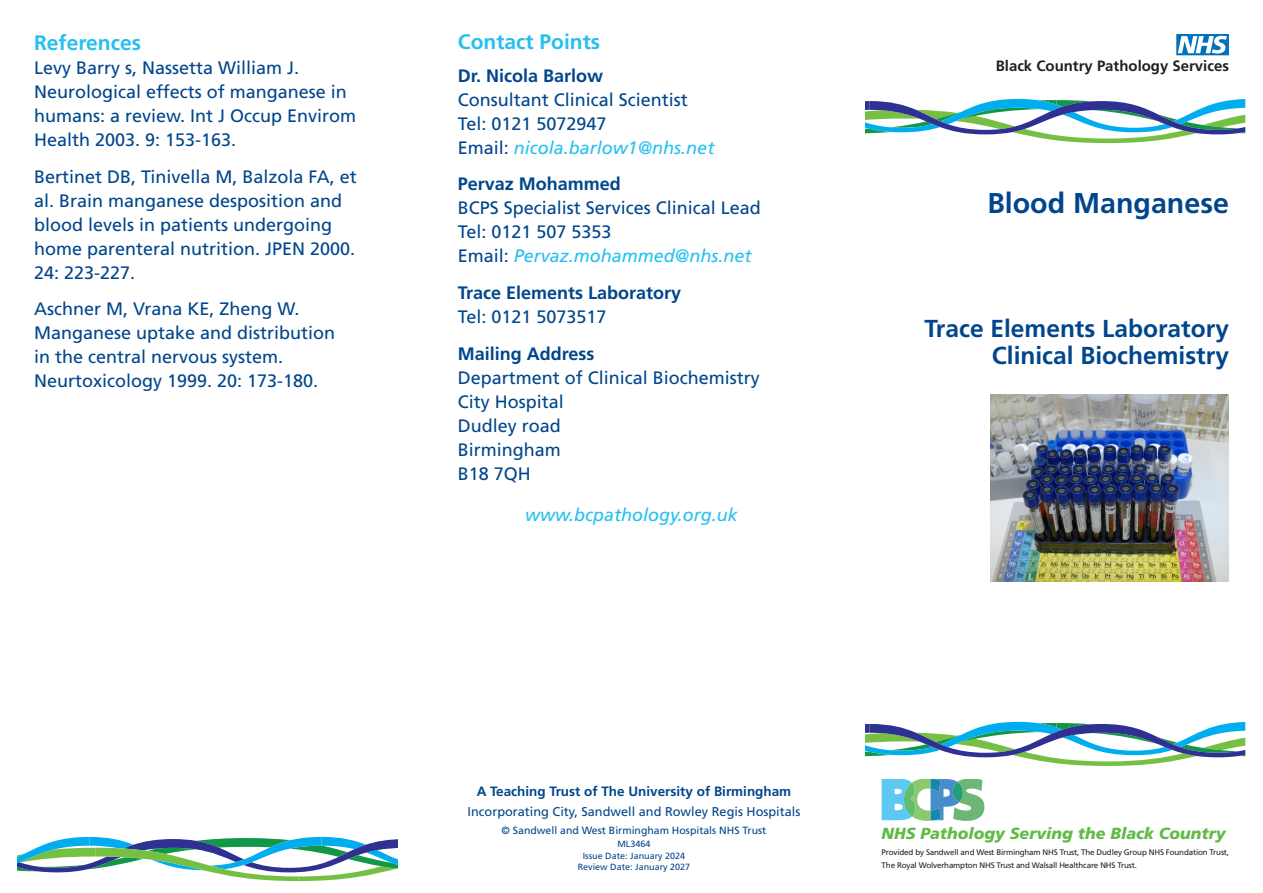
<style>
.page{position:relative;width:1263px;height:893px;background:#fff}
.page>*{position:absolute;margin:0;border:0;box-sizing:border-box;transform-origin:0 0}
.t1{font:700 28.65px "Frutiger LT Std";color:#01468c}
.t2{font:700 24.45px/27.3px "Frutiger LT Std";color:#01468c;text-align:right}
.t3{font:700 21px "Frutiger LT Std";color:#26bff0}
.t4{font:18px/24px "Frutiger LT Std";color:#01468c}
.t5{font:700 18px "Frutiger LT Std";color:#01468c}
.t6{font:italic 18px "Frutiger LT Std";color:#26bff0}
.t7{font:italic 900 16.05px "Frutiger LT Std";color:#60bb46}
.t8{font:700 15px "Frutiger LT Std";color:#231f20}
.t9{font:700 13.5px "Frutiger LT Std";color:#01468c}
.t10{font:12.75px "Frutiger LT Std";color:#01468c}
.t11{font:10.5px "Frutiger LT Std";color:#01468c}
.t12{font:9px "Frutiger LT Std";color:#01468c}
.t13{font:7.95px/13.6px "Frutiger LT Std";letter-spacing:-.02em;color:#231f20}
.s1{font-style:normal;color:#01468c}
.s2{font-weight:700}
.s3{font-style:italic;color:#26bff0}
</style>
<div class="page">
<img style="left:991px;top:394px;width:238px;height:187px">
<svg style="left:865px;top:722px;width:380px;height:44px"></svg>
<svg style="left:882px;top:780px;width:102px;height:41px"></svg>
<svg style="left:1176px;top:34px;width:53px;height:21px"></svg>
<svg style="left:18px;top:837px;width:380px;height:44px"></svg>
<svg style="left:865px;top:99px;width:380px;height:44px"></svg>
<p class="t3" style="left:34px;top:30px;width:108px">References</p>
<p class="t4" style="left:34px;top:56px;width:324px">Levy Barry s, Nassetta William J.<br>Neurological effects of manganese in humans: a review. Int J Occup Envirom Health 2003. 9: 153-163.</p>
<p class="t4" style="left:34px;top:164px;width:324px">Bertinet DB, Tinivella M, Balzola FA, et al. Brain manganese desposition and blood levels in patients undergoing home parenteral nutrition. JPEN 2000.<br>24: 223-227.</p>
<p class="t4" style="left:34px;top:297px;width:303px">Aschner M, Vrana KE, Zheng W.<br>Manganese uptake and distribution in the central nervous system.<br>Neurtoxicology 1999. 20: 173-180.</p>
<p class="t3" style="left:458px;top:29px;width:144px">Contact Points</p>
<p class="t5" style="left:458px;top:65px;width:147px">Dr. Nicola Barlow</p>
<p class="t4" style="left:458px;top:87px;width:232px">Consultant Clinical Scientist</p>
<p class="t4" style="left:458px;top:111px;width:150px">Tel: 0121 5072947</p>
<p class="t6" style="left:458px;top:137px;width:258px"><span class="s1">Email:</span> nicola.barlow1@nhs.net</p>
<p class="t4" style="left:458px;top:172px;width:305px"><span class="s2">Pervaz Mohammed<br></span>BCPS Specialist Services Clinical Lead<br>Tel: 0121 507 5353<br>Email: <span class="s3">Pervaz.mohammed@nhs.net</span></p>
<p class="t5" style="left:458px;top:282px;width:225px">Trace Elements Laboratory</p>
<p class="t4" style="left:458px;top:305px;width:150px">Tel: 0121 5073517</p>
<p class="t5" style="left:458px;top:343px;width:138px">Mailing Address</p>
<p class="t4" style="left:458px;top:366px;width:304px">Department of Clinical Biochemistry</p>
<p class="t4" style="left:458px;top:390px;width:108px">City Hospital</p>
<p class="t4" style="left:458px;top:414px;width:105px">Dudley road</p>
<p class="t4" style="left:458px;top:438px;width:105px">Birmingham</p>
<p class="t4" style="left:458px;top:462px;width:75px">B18 7QH</p>
<p class="t6" style="left:525px;top:504px;width:214px">www.bcpathology.org.uk</p>
<p class="t8" style="left:996px;top:57px;width:235px">Black Country Pathology Services</p>
<p class="t1" style="left:987px;top:186px;width:243px">Blood Manganese</p>
<p class="t2" style="left:924px;top:315px;width:306px">Trace Elements Laboratory<br>Clinical Biochemistry</p>
<p class="t9" style="left:477px;top:783px;width:316px">A Teaching Trust of The University of Birmingham</p>
<p class="t10" style="left:468px;top:804px;width:334px">Incorporating City, Sandwell and Rowley Regis Hospitals</p>
<p class="t11" style="left:502px;top:824px;width:266px">© Sandwell and West Birmingham Hospitals NHS Trust</p>
<p class="t12" style="left:617px;top:839px;width:35px">ML3464</p>
<p class="t12" style="left:583px;top:851px;width:104px">Issue Date: January 2024</p>
<p class="t12" style="left:578px;top:861px;width:114px">Review Date: January 2027</p>
<p class="t7" style="left:882px;top:824px;width:345px">NHS Pathology Serving the Black Country</p>
<p class="t13" style="left:882px;top:845px;width:349px">Provided by Sandwell and West Birmingham NHS Trust, The Dudley Group NHS Foundation Trust,<br>The Royal Wolverhampton NHS Trust and Walsall Healthcare NHS Trust.</p>
</div>
